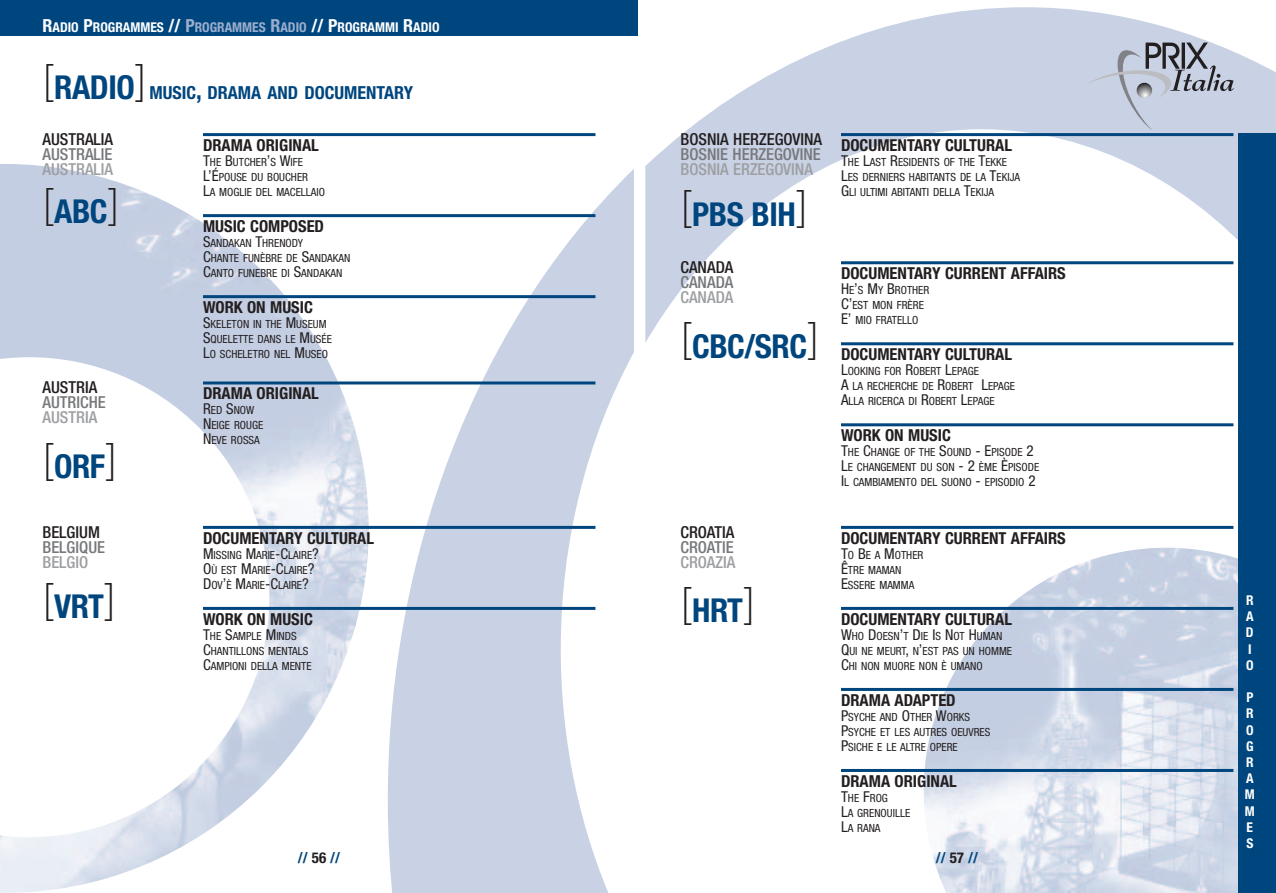
<style>
.page{position:relative;width:1276px;height:893px;background:#fff}
.page>*{position:absolute;margin:0;border:0;box-sizing:border-box;transform-origin:0 0}
.t1{font:700 condensed 33px "Helvetica Neue";letter-spacing:-.015em;color:#00467e}
.t2{font:700 condensed 18px "Helvetica Neue";color:#00467e}
.t3{font:700 condensed 16.5px "Helvetica Neue";color:#231f20}
.t4{font:500 condensed 16.5px "Helvetica Neue";color:#76787b}
.t5{font:500 condensed 16.5px "Helvetica Neue";color:#231f20}
.t6{font:500 condensed 16.5px "Helvetica Neue";color:#9d9fa2}
.t7{font:700 condensed 15px "Helvetica Neue";color:#00467e}
.t8{font:700 condensed 13.5px/16.2px "Helvetica Neue";color:#fff}
.t9{font:condensed 11.25px/15px "Helvetica Neue";color:#231f20}
.s1{font-size:18px}
.s2{font-size:18px;color:#9caecd}
.s3{color:#9caecd}
.s4{font-size:24px}
.s5{font-size:15px}
.s6{color:#231f20}
</style>
<div class="page">
<div style="left:0;top:0;width:638px;height:36px;background:#00467e"></div>
<svg style="left:645px;top:7px;width:631px;height:336px"></svg>
<svg style="left:388px;top:169px;width:246px;height:724px;fill:#c9d2e4"></svg>
<img style="left:923px;top:548px;width:314px;height:345px">
<img style="left:0;top:164px;width:369px;height:729px">
<div style="left:1237px;top:133px;width:39px;height:760px;background:#00467e"></div>
<hr style="left:203px;top:133px;width:392px;height:3px;background:#00467e">
<hr style="left:203px;top:214px;width:392px;height:3px;background:#00467e">
<hr style="left:203px;top:295px;width:392px;height:3px;background:#00467e">
<hr style="left:841px;top:133px;width:392px;height:3px;background:#00467e">
<hr style="left:841px;top:261px;width:392px;height:3px;background:#00467e">
<hr style="left:841px;top:342px;width:392px;height:3px;background:#00467e">
<hr style="left:841px;top:423px;width:392px;height:3px;background:#00467e">
<hr style="left:203px;top:381px;width:392px;height:3px;background:#00467e">
<hr style="left:203px;top:526px;width:392px;height:3px;background:#00467e">
<hr style="left:203px;top:607px;width:392px;height:3px;background:#00467e">
<hr style="left:841px;top:526px;width:392px;height:3px;background:#00467e">
<hr style="left:841px;top:607px;width:392px;height:3px;background:#00467e">
<hr style="left:841px;top:688px;width:392px;height:3px;background:#00467e">
<hr style="left:841px;top:769px;width:392px;height:3px;background:#00467e">
<svg style="left:1086px;top:43px;width:147px;height:88px"></svg>
<p class="t8" style="left:43px;top:20px;width:398px"><span class="s1">R</span>ADIO <span class="s1">P</span>ROGRAMMES <span class="s1">//</span> <span class="s2">P</span><span class="s3">ROGRAMMES</span> <span class="s2">R</span><span class="s3">ADIO</span> <span class="s1">// P</span>ROGRAMMI <span class="s1">R</span>ADIO</p>
<h1 class="t1" style="left:43px;top:76px;width:106px"><sup>[</sup>RADIO<sup>]</sup></h1>
<h2 class="t2" style="left:149px;top:87px;width:265px">MUSIC<span class="s4">,</span> DRAMA AND DOCUMENTARY</h2>
<h3 class="t5" style="left:43px;top:133px;width:72px">AUSTRALIA</h3>
<h3 class="t4" style="left:43px;top:148px;width:71px">AUSTRALIE</h3>
<h3 class="t6" style="left:43px;top:163px;width:72px">AUSTRALIA</h3>
<h1 class="t1" style="left:43px;top:199px;width:79px"><sup>[</sup>ABC<sup>]</sup></h1>
<h3 class="t5" style="left:43px;top:381px;width:56px">AUSTRIA</h3>
<h3 class="t4" style="left:43px;top:396px;width:65px">AUTRICHE</h3>
<h3 class="t6" style="left:43px;top:411px;width:56px">AUSTRIA</h3>
<h1 class="t1" style="left:43px;top:454px;width:76px"><sup>[</sup>ORF<sup>]</sup></h1>
<h3 class="t5" style="left:43px;top:526px;width:59px">BELGIUM</h3>
<h3 class="t4" style="left:43px;top:541px;width:64px">BELGIQUE</h3>
<h3 class="t6" style="left:43px;top:556px;width:47px">BELGIO</h3>
<h1 class="t1" style="left:43px;top:595px;width:75px"><sup>[</sup>VRT<sup>]</sup></h1>
<h3 class="t3" style="left:203px;top:139px;width:117px">DRAMA ORIGINAL</h3>
<p class="t9" style="left:203px;top:155px;width:124px"><span class="s5">T</span>HE <span class="s5">B</span>UTCHER<span class="s5">’</span>S <span class="s5">W</span>IFE<br><span class="s5">L’É</span>POUSE DU BOUCHER<br><span class="s5">L</span>A MOGLIE DEL MACELLAIO</p>
<h3 class="t3" style="left:203px;top:220px;width:123px">MUSIC COMPOSED</h3>
<p class="t9" style="left:203px;top:236px;width:149px"><span class="s5">S</span>ANDAKAN <span class="s5">T</span>HRENODY<br><span class="s5">C</span>HANTE FUNÈBRE DE <span class="s5">S</span>ANDAKAN<br><span class="s5">C</span>ANTO FUNEBRE DI <span class="s5">S</span>ANDAKAN</p>
<h3 class="t3" style="left:203px;top:301px;width:111px">WORK ON MUSIC</h3>
<p class="t9" style="left:203px;top:317px;width:130px"><span class="s5">S</span>KELETON IN THE <span class="s5">M</span>USEUM<br><span class="s5">S</span>QUELETTE DANS LE <span class="s5">M</span>USÉE<br><span class="s5">L</span>O SCHELETRO NEL <span class="s5">M</span>USEO</p>
<h3 class="t3" style="left:203px;top:388px;width:117px">DRAMA ORIGINAL</h3>
<p class="t9" style="left:203px;top:404px;width:62px"><span class="s5">R</span>ED <span class="s5">S</span>NOW<br><span class="s5">N</span>EIGE ROUGE<br><span class="s5">N</span>EVE ROSSA</p>
<h3 class="t3" style="left:203px;top:532px;width:172px">DOCUMENTARY CULTURAL</h3>
<p class="t9" style="left:203px;top:548px;width:117px"><span class="s5">M</span>ISSING <span class="s5">M</span>ARIE<span class="s5">-C</span>LAIRE<span class="s5">?<br>O</span>Ù EST <span class="s5">M</span>ARIE<span class="s5">-C</span>LAIRE<span class="s5">?<br>D</span>OV<span class="s5">’</span>È <span class="s5">M</span>ARIE<span class="s5">-C</span>LAIRE<span class="s5">?</span></p>
<h3 class="t3" style="left:203px;top:613px;width:111px">WORK ON MUSIC</h3>
<p class="t9" style="left:203px;top:629px;width:110px"><span class="s5">T</span>HE <span class="s5">S</span>AMPLE <span class="s5">M</span>INDS<br><span class="s5">C</span>HANTILLONS MENTALS<br><span class="s5">C</span>AMPIONI DELLA MENTE</p>
<h3 class="t5" style="left:680px;top:133px;width:143px">BOSNIA HERZEGOVINA</h3>
<h3 class="t4" style="left:680px;top:148px;width:142px">BOSNIE HERZEGOVINE</h3>
<h3 class="t6" style="left:680px;top:163px;width:134px">BOSNIA ERZEGOVINA</h3>
<h1 class="t1" style="left:680px;top:202px;width:129px"><sup>[</sup>PBS BIH<sup>]</sup></h1>
<h3 class="t5" style="left:680px;top:261px;width:54px">CANADA</h3>
<h3 class="t4" style="left:680px;top:276px;width:54px">CANADA</h3>
<h3 class="t6" style="left:680px;top:291px;width:54px">CANADA</h3>
<h1 class="t1" style="left:680px;top:334px;width:140px"><sup>[</sup>CBC/SRC<sup>]</sup></h1>
<h3 class="t5" style="left:680px;top:526px;width:55px">CROATIA</h3>
<h3 class="t4" style="left:680px;top:541px;width:55px">CROATIE</h3>
<h3 class="t6" style="left:680px;top:556px;width:56px">CROAZIA</h3>
<h1 class="t1" style="left:680px;top:599px;width:76px"><sup>[</sup>HRT<sup>]</sup></h1>
<h3 class="t3" style="left:841px;top:139px;width:172px">DOCUMENTARY CULTURAL</h3>
<p class="t9" style="left:841px;top:155px;width:181px"><span class="s5">T</span>HE <span class="s5">L</span>AST <span class="s5">R</span>ESIDENTS OF THE <span class="s5">T</span>EKKE<br><span class="s5">L</span>ES DERNIERS HABITANTS DE LA <span class="s5">T</span>EKIJA<br><span class="s5">G</span>LI ULTIMI ABITANTI DELLA <span class="s5">T</span>EKIJA</p>
<h3 class="t3" style="left:841px;top:267px;width:226px">DOCUMENTARY CURRENT AFFAIRS</h3>
<p class="t9" style="left:841px;top:284px;width:90px"><span class="s5">H</span>E<span class="s5">’</span>S <span class="s5">M</span>Y <span class="s5">B</span>ROTHER<br><span class="s5">C’</span>EST MON FRÈRE<br><span class="s5">E’</span> MIO FRATELLO</p>
<h3 class="t3" style="left:841px;top:348px;width:172px">DOCUMENTARY CULTURAL</h3>
<p class="t9" style="left:841px;top:365px;width:176px"><span class="s5">L</span>OOKING FOR <span class="s5">R</span>OBERT <span class="s5">L</span>EPAGE<br><span class="s5">A</span> LA RECHERCHE DE <span class="s5">R</span>OBERT <span class="s5">L</span>EPAGE<br><span class="s5">A</span>LLA RICERCA DI <span class="s5">R</span>OBERT <span class="s5">L</span>EPAGE</p>
<h3 class="t3" style="left:841px;top:429px;width:111px">WORK ON MUSIC</h3>
<p class="t9" style="left:841px;top:446px;width:200px"><span class="s5">T</span>HE <span class="s5">C</span>HANGE OF THE <span class="s5">S</span>OUND <span class="s5">- E</span>PISODE <span class="s5">2<br>L</span>E CHANGEMENT DU SON <span class="s5">- 2</span> ÈME <span class="s5">È</span>PISODE<br><span class="s5">I</span>L CAMBIAMENTO DEL SUONO <span class="s5">-</span> EPISODIO <span class="s5">2</span></p>
<h3 class="t3" style="left:841px;top:532px;width:226px">DOCUMENTARY CURRENT AFFAIRS</h3>
<p class="t9" style="left:841px;top:548px;width:84px"><span class="s5">T</span>O <span class="s5">B</span>E A <span class="s5">M</span>OTHER<br><span class="s5">Ê</span>TRE MAMAN<br><span class="s5">E</span>SSERE MAMMA</p>
<h3 class="t3" style="left:841px;top:613px;width:172px">DOCUMENTARY CULTURAL</h3>
<p class="t9" style="left:841px;top:629px;width:173px"><span class="s5">W</span>HO <span class="s5">D</span>OESN<span class="s5">’</span>T <span class="s5">D</span>IE <span class="s5">I</span>S <span class="s5">N</span>OT <span class="s5">H</span>UMAN<br><span class="s5">Q</span>UI NE MEURT<span class="s5">,</span> N<span class="s5">’</span>EST PAS UN HOMME<br><span class="s5">C</span>HI NON MUORE NON È UMANO</p>
<h3 class="t3" style="left:841px;top:694px;width:116px">DRAMA ADAPTED</h3>
<p class="t9" style="left:841px;top:710px;width:151px"><span class="s5">P</span>SYCHE AND <span class="s5">O</span>THER <span class="s5">W</span>ORKS<br><span class="s5">P</span>SYCHE ET LES AUTRES OEUVRES<br><span class="s5">P</span>SICHE E LE ALTRE OPERE</p>
<h3 class="t3" style="left:841px;top:775px;width:117px">DRAMA ORIGINAL</h3>
<p class="t9" style="left:841px;top:791px;width:71px"><span class="s5">T</span>HE <span class="s5">F</span>ROG<br><span class="s5">L</span>A GRENOUILLE<br><span class="s5">L</span>A RANA</p>
<h3 class="t7" style="left:298px;top:852px;width:44px">// <span class="s6">56</span> //</h3>
<h3 class="t7" style="left:936px;top:852px;width:44px">// <span class="s6">57</span> //</h3>
<p class="t8" style="left:1246px;top:593px;width:9px">R<br>A<br>D<br>I<br>O</p>
<p class="t8" style="left:1244px;top:690px;width:11px">P<br>R<br>O<br>G<br>R<br>A<br>M<br>M<br>E<br>S</p>
</div>
